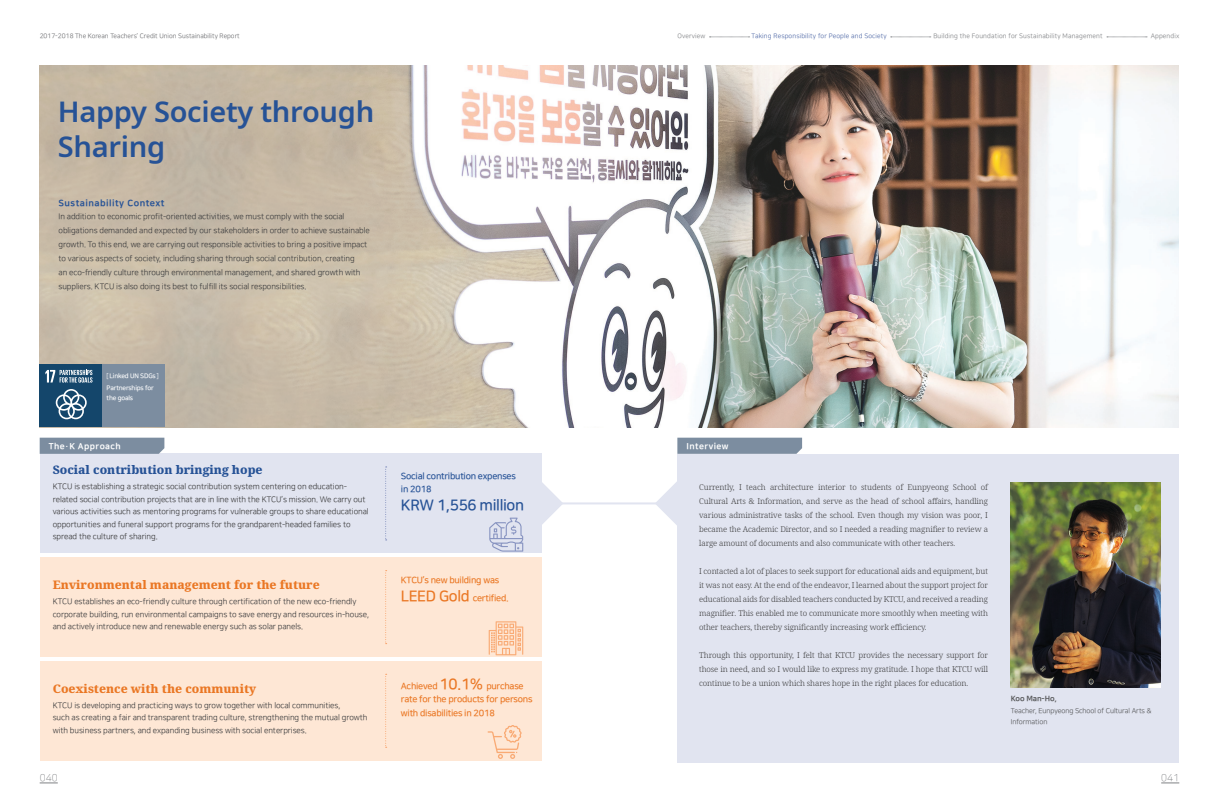
<style>
.page{position:relative;width:1219px;height:808px;background:#fff}
.page>*{position:absolute;margin:0;border:0;box-sizing:border-box;transform-origin:0 0}
.t1{font:600 29px/35px "Noto Sans";letter-spacing:-.01em;color:#265296}
.t2{font:15px "Nanum Square B";letter-spacing:-.025em;color:#265296}
.t3{font:800 12px "Noto Serif";color:#ea7724}
.t4{font:800 12px "Noto Serif";color:#265296}
.t5{font:10px "Nanum Square L";letter-spacing:.02em;color:#808285}
.t6{font:9px/13.5px "Nanum Square B";letter-spacing:-.025em;color:#ea7724}
.t7{font:9px/13.5px "Nanum Square B";letter-spacing:-.025em;color:#265296}
.t8{font:9px "Nanum Square EB";letter-spacing:.05em;color:#265296}
.t9{font:8.5px "Nanum Square EB";letter-spacing:.05em;color:#fff}
.t10{font:8px/12.5px "Nanum Square R";letter-spacing:-.01em;color:#3e3e3f}
.t11{font:300 8px/14px "Noto Serif";letter-spacing:-.01em;color:#3e3e3f;text-align:justify}
.t12{font:7.5px "Nanum Square EB";letter-spacing:-.01em;color:#57585a}
.t13{font:7px/11px "Nanum Square R";letter-spacing:-.01em;color:#57585a}
.t14{font:6.5px "Nanum Square R";letter-spacing:.02em;color:#808285}
.t15{font:6.5px "Nanum Square R";color:#6c6d70}
.t16{font:6.5px "Nanum Square R";letter-spacing:.02em;color:#516aa7}
.t17{font:6.5px/10px "Nanum Square B";letter-spacing:-.025em;color:#fff}
.s1{font-family:"Nanum Square R"}
.s2{font-size:15px}
</style>
<div class="page">
<svg style="left:40px;top:783px;width:18px;height:1px"></svg>
<svg style="left:1161px;top:783px;width:18px;height:1px"></svg>
<svg style="left:709px;top:37px;width:41px;height:1px"></svg>
<svg style="left:891px;top:37px;width:40px;height:1px"></svg>
<svg style="left:1107px;top:37px;width:40px;height:1px"></svg>
<div style="left:40px;top:454px;width:502px;height:99px;background:#e1e4f0"></div>
<div style="left:40px;top:661px;width:502px;height:99px;background:#fee7d5"></div>
<div style="left:40px;top:557px;width:502px;height:100px;background:#fee7d5"></div>
<img style="left:40px;top:66px;width:1139px;height:361px">
<div style="left:677px;top:454px;width:502px;height:308px;background:#e1e4f0"></div>
<svg style="left:489px;top:518px;width:34px;height:34px"></svg>
<svg style="left:542px;top:482px;width:21px;height:42px"></svg>
<svg style="left:655px;top:482px;width:22px;height:43px"></svg>
<hr style="left:552px;top:502px;width:124px;height:2px;background:#e1e4f0">
<svg style="left:488px;top:725px;width:34px;height:34px"></svg>
<svg style="left:489px;top:621px;width:34px;height:34px"></svg>
<div style="left:40px;top:365px;width:62px;height:62px;background:#14466b"></div>
<svg style="left:56px;top:389px;width:31px;height:30px"></svg>
<svg style="left:45px;top:370px;width:47px;height:13px"></svg>
<img style="left:1011px;top:482px;width:149px;height:205px">
<div style="left:102px;top:365px;width:62px;height:62px;background:#7c8da0"></div>
<svg style="left:385px;top:467px;width:2px;height:73px"></svg>
<svg style="left:385px;top:674px;width:2px;height:74px"></svg>
<svg style="left:385px;top:570px;width:2px;height:74px"></svg>
<svg style="left:677px;top:438px;width:125px;height:16px;background:#7e8fa1"></svg>
<svg style="left:40px;top:438px;width:124px;height:16px;background:#7d8ea1"></svg>
<p class="t15" style="left:40px;top:33px;width:202px">2017-2018 The Korean Teachers’ Credit Union Sustainability Report</p>
<p class="t14" style="left:677px;top:33px;width:29px">Overview</p>
<p class="t16" style="left:752px;top:33px;width:137px">Taking Responsibility for People and Society</p>
<p class="t14" style="left:933px;top:33px;width:171px">Building the Foundation for Sustainability Management</p>
<p class="t14" style="left:1151px;top:33px;width:30px">Appendix</p>
<p class="t1" style="left:58px;top:95px;width:318px">Happy Society through<br>Sharing</p>
<p class="t8" style="left:59px;top:198px;width:108px">Sustainability Context</p>
<p class="t10" style="left:59px;top:210px;width:313px;line-height:14px">In addition to economic profit-oriented activities, we must comply with the social obligations demanded and expected by our stakeholders in order to achieve sustainable growth. To this end, we are carrying out responsible activities to bring a positive impact to various aspects of society, including sharing through social contribution, creating<br>an eco-friendly culture through environmental management, and shared growth with suppliers. KTCU is also doing its best to fulfill its social responsibilities.</p>
<p class="t17" style="left:107px;top:371px;width:54px"><span class="s1">[</span>Linked UN SDGs<span class="s1">]</span></p>
<p class="t17" style="left:107px;top:383px;width:49px">Partnerships for the goals</p>
<p class="t9" style="left:49px;top:441px;width:73px">The·K Approach</p>
<p class="t9" style="left:687px;top:441px;width:43px">Interview</p>
<p class="t4" style="left:53px;top:461px;width:211px">Social contribution bringing hope</p>
<p class="t10" style="left:53px;top:480px;width:318px">KTCU is establishing a strategic social contribution system centering on education&shy;related social contribution projects that are in line with the KTCU’s mission. We carry out various activities such as mentoring programs for vulnerable groups to share educational opportunities and funeral support programs for the grandparent-headed families to spread the culture of sharing.</p>
<p class="t3" style="left:53px;top:576px;width:269px">Environmental management for the future</p>
<p class="t10" style="left:53px;top:595px;width:318px">KTCU establishes an eco-friendly culture through certification of the new eco-friendly corporate building, run environmental campaigns to save energy and resources in-house, and actively introduce new and renewable energy such as solar panels.</p>
<p class="t3" style="left:53px;top:680px;width:205px">Coexistence with the community</p>
<p class="t10" style="left:53px;top:699px;width:316px">KTCU is developing and practicing ways to grow together with local communities,<br>such as creating a fair and transparent trading culture, strengthening the mutual growth with business partners, and expanding business with social enterprises.</p>
<p class="t7" style="left:401px;top:469px;width:117px">Social contribution expenses in 2018</p>
<p class="t2" style="left:401px;top:498px;width:125px">KRW 1,556 million</p>
<p class="t6" style="left:401px;top:573px;width:100px">KTCU’s new building was</p>
<p class="t6" style="left:401px;top:591px;width:109px"><span class="s2">LEED Gold</span> certified.</p>
<p class="t6" style="left:401px;top:679px;width:133px">Achieved <span class="s2">10.1%</span> purchase rate for the products for persons with disabilities in 2018</p>
<p class="t11" style="left:699px;top:480px;width:290px">Currently, I teach architecture interior to students of Eunpyeong School of Cultural Arts &amp; Information, and serve as the head of school affairs, handling various administrative tasks of the school. Even though my vision was poor, I became the Academic Director, and so I needed a reading magnifier to review a large amount of documents and also communicate with other teachers.</p>
<p class="t11" style="left:699px;top:564px;width:290px">I contacted a lot of places to seek support for educational aids and equipment, but it was not easy. At the end of the endeavor, I learned about the support project for educational aids for disabled teachers conducted by KTCU, and received a reading magnifier. This enabled me to communicate more smoothly when meeting with other teachers, thereby significantly increasing work efficiency.</p>
<p class="t11" style="left:699px;top:648px;width:290px">Through this opportunity, I felt that KTCU provides the necessary support for those in need, and so I would like to express my gratitude. I hope that KTCU will continue to be a union which shares hope in the right places for education.</p>
<p class="t12" style="left:1011px;top:694px;width:48px">Koo Man-Ho,</p>
<p class="t13" style="left:1011px;top:706px;width:142px">Teacher, Eunpyeong School of Cultural Arts &amp;<br>Information</p>
<p class="t5" style="left:40px;top:772px;width:20px">040</p>
<p class="t5" style="left:1161px;top:772px;width:20px">041</p>
</div>
